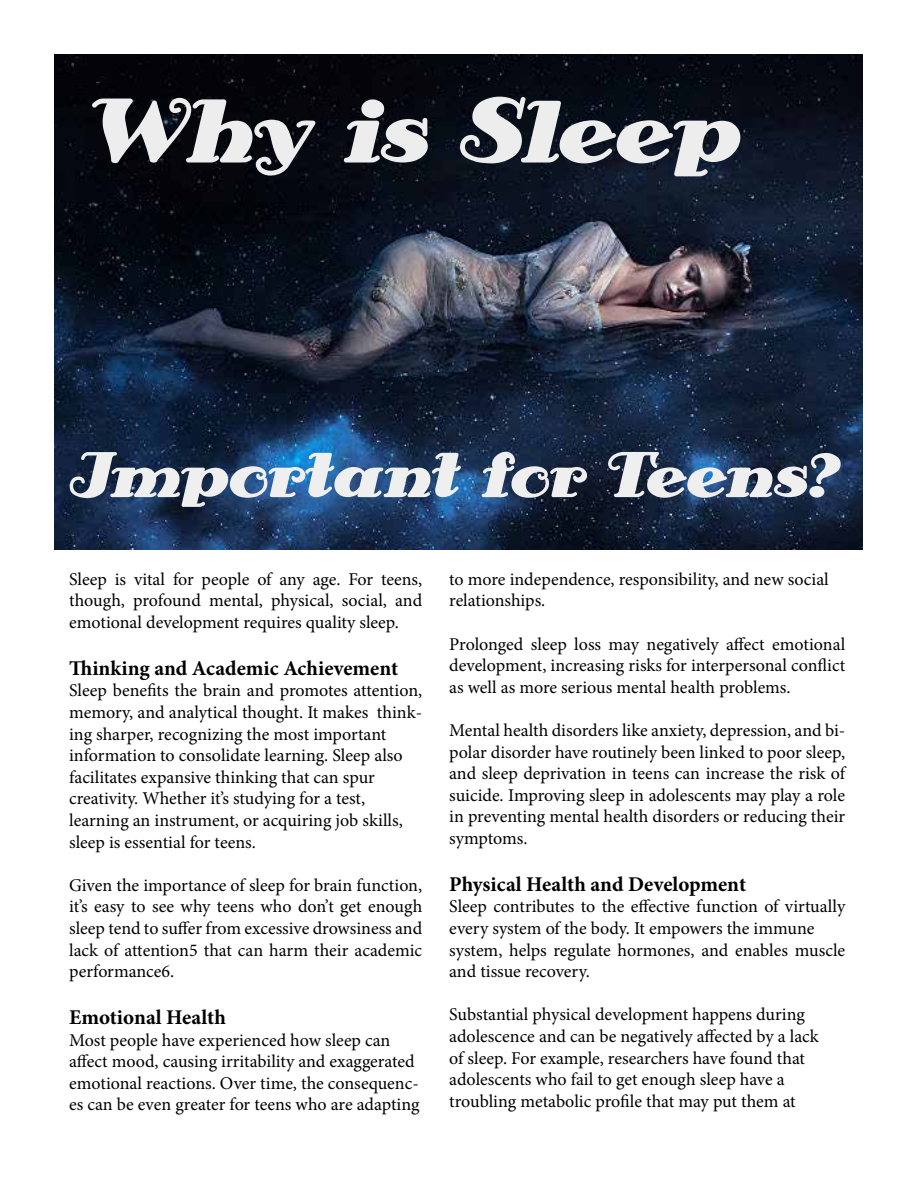
<style>
.page{position:relative;width:918px;height:1188px;background:#fff}
.page>*{position:absolute;margin:0;border:0;box-sizing:border-box;transform-origin:0 0}
.t1{font:90px "Antsy Pants";color:#ededee}
.t2{font:63.3px "Antsy Pants";color:#efeff0}
.t3{font:700 21px "Minion Pro";color:#000}
.t4{font:18px/21.6px "Minion Pro";color:#000}
</style>
<div class="page">
<img style="left:54px;top:54px;width:808px;height:495px">
<h1 class="t1" style="left:91px;top:78px;width:652px">Why is Sleep</h1>
<h2 class="t2" style="left:69px;top:437px;width:775px">Important for Teens?</h2>
<p class="t4" style="left:69px;top:568px;width:355px;text-align:justify">Sleep is vital for people of any age. For teens, though, profound mental, physical, social, and emotional development requires quality sleep.</p>
<p class="t3" style="left:69px;top:653px;width:331px">Thinking and Academic Achievement</p>
<p class="t4" style="left:69px;top:680px;width:355px">Sleep benefits the brain and promotes attention, memory, and analytical thought. It makes think&shy;ing sharper, recognizing the most important information to consolidate learning. Sleep also facilitates expansive thinking that can spur creativity. Whether it’s studying for a test, learning an instrument, or acquiring job skills, sleep is essential for teens.</p>
<p class="t4" style="left:69px;top:874px;width:355px;text-align:justify">Given the importance of sleep for brain function, it’s easy to see why teens who don’t get enough sleep tend to suffer from excessive drowsiness and lack of attention5 that can harm their academic performance6.</p>
<p class="t3" style="left:69px;top:1002px;width:158px">Emotional Health</p>
<p class="t4" style="left:69px;top:1029px;width:352px">Most people have experienced how sleep can affect mood, causing irritability and exaggerated emotional reactions. Over time, the consequenc&shy;es can be even greater for teens who are adapting</p>
<p class="t4" style="left:449px;top:568px;width:381px">to more independence, responsibility, and new social relationships.</p>
<p class="t4" style="left:449px;top:633px;width:398px;text-align:justify">Prolonged sleep loss may negatively affect emotional development, increasing risks for interpersonal conflict as well as more serious mental health problems.</p>
<p class="t4" style="left:449px;top:719px;width:398px;text-align:justify">Mental health disorders like anxiety, depression, and bi&shy;polar disorder have routinely been linked to poor sleep, and sleep deprivation in teens can increase the risk of suicide. Improving sleep in adolescents may play a role in preventing mental health disorders or reducing their symptoms.</p>
<p class="t3" style="left:449px;top:869px;width:298px">Physical Health and Development</p>
<p class="t4" style="left:449px;top:896px;width:398px">Sleep contributes to the effective function of virtually every system of the body. It empowers the immune system, helps regulate hormones, and enables muscle and tissue recovery.</p>
<p class="t4" style="left:449px;top:1004px;width:371px">Substantial physical development happens during adolescence and can be negatively affected by a lack of sleep. For example, researchers have found that adolescents who fail to get enough sleep have a troubling metabolic profile that may put them at</p>
</div>
